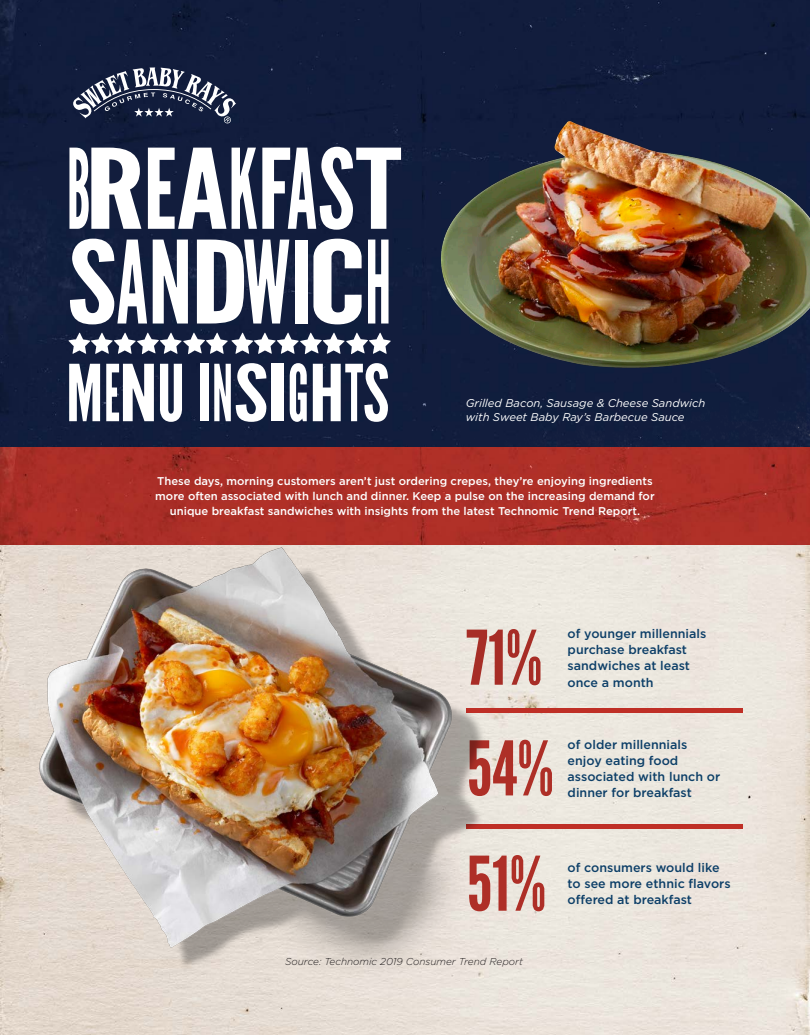
<style>
.page{position:relative;width:810px;height:1035px;background:#fff}
.page>*{position:absolute;margin:0;border:0;box-sizing:border-box;transform-origin:0 0}
.t1{font:75px "League Gothic";color:#ae2f27}
.t2{font:75px "League Gothic";color:#a72d26}
.t3{font:500 12.5px/16.2px "Gotham";color:#0d3f68}
.t4{font:500 11.25px/15px "Gotham";color:#fff;text-align:center}
.t5{font:italic 11.25px/13.8px "Gotham";color:#fff}
.t6{font:italic 300 10px "Gotham";color:#231f20}
</style>
<div class="page">
<img style="left:0;top:545px;width:810px;height:490px">
<img style="left:0;top:0;width:810px;height:545px">
<svg style="left:72px;top:68px;width:164px;height:56px;background:#424a64"></svg>
<hr style="left:467px;top:708px;width:276px;height:4px;background:#bf2f26">
<div style="left:467px;top:824px;width:276px;height:5px;background:#bf2f26"></div>
<svg style="left:69px;top:333px;width:322px;height:21px"></svg>
<svg style="left:70px;top:238px;width:77px;height:86px"></svg>
<svg style="left:153px;top:240px;width:35px;height:84px"></svg>
<svg style="left:197px;top:240px;width:92px;height:84px"></svg>
<div style="left:295px;top:240px;width:12px;height:84px;background:#fff"></div>
<svg style="left:313px;top:239px;width:49px;height:85px"></svg>
<svg style="left:368px;top:240px;width:21px;height:84px"></svg>
<svg style="left:69px;top:364px;width:31px;height:57px"></svg>
<svg style="left:106px;top:364px;width:48px;height:57px"></svg>
<svg style="left:160px;top:364px;width:22px;height:58px"></svg>
<div style="left:200px;top:364px;width:8px;height:57px;background:#fff"></div>
<svg style="left:214px;top:363px;width:52px;height:59px"></svg>
<div style="left:271px;top:364px;width:13px;height:57px;background:#fff"></div>
<svg style="left:289px;top:363px;width:18px;height:59px"></svg>
<svg style="left:313px;top:363px;width:75px;height:59px"></svg>
<svg style="left:69px;top:148px;width:72px;height:81px"></svg>
<svg style="left:148px;top:148px;width:78px;height:81px"></svg>
<svg style="left:232px;top:147px;width:169px;height:83px"></svg>
<img style="left:0;top:530px;width:553px;height:498px">
<img style="left:402px;top:102px;width:408px;height:374px">
<p class="t5" style="left:466px;top:396px;width:241px">Grilled Bacon, Sausage &amp; Cheese Sandwich with Sweet Baby Ray’s Barbecue Sauce</p>
<p class="t4" style="left:155px;top:473px;width:501px">These days, morning customers aren’t just ordering crepes, they’re enjoying ingredients more often associated with lunch and dinner. Keep a pulse on the increasing demand for unique breakfast sandwiches with insights from the latest Technomic Trend Report.</p>
<p class="t2" style="left:466px;top:615px;width:78px">71%</p>
<p class="t3" style="left:568px;top:625px;width:140px">of younger millennials purchase breakfast sandwiches at least once a month</p>
<p class="t1" style="left:466px;top:726px;width:89px">54%</p>
<p class="t3" style="left:568px;top:736px;width:154px">of older millennials enjoy eating food associated with lunch or dinner for breakfast</p>
<p class="t1" style="left:466px;top:841px;width:81px">51%</p>
<p class="t3" style="left:568px;top:859px;width:165px">of consumers would like to see more ethnic flavors offered at breakfast</p>
<p class="t6" style="left:285px;top:955px;width:240px">Source: Technomic 2019 Consumer Trend Report</p>
</div>
